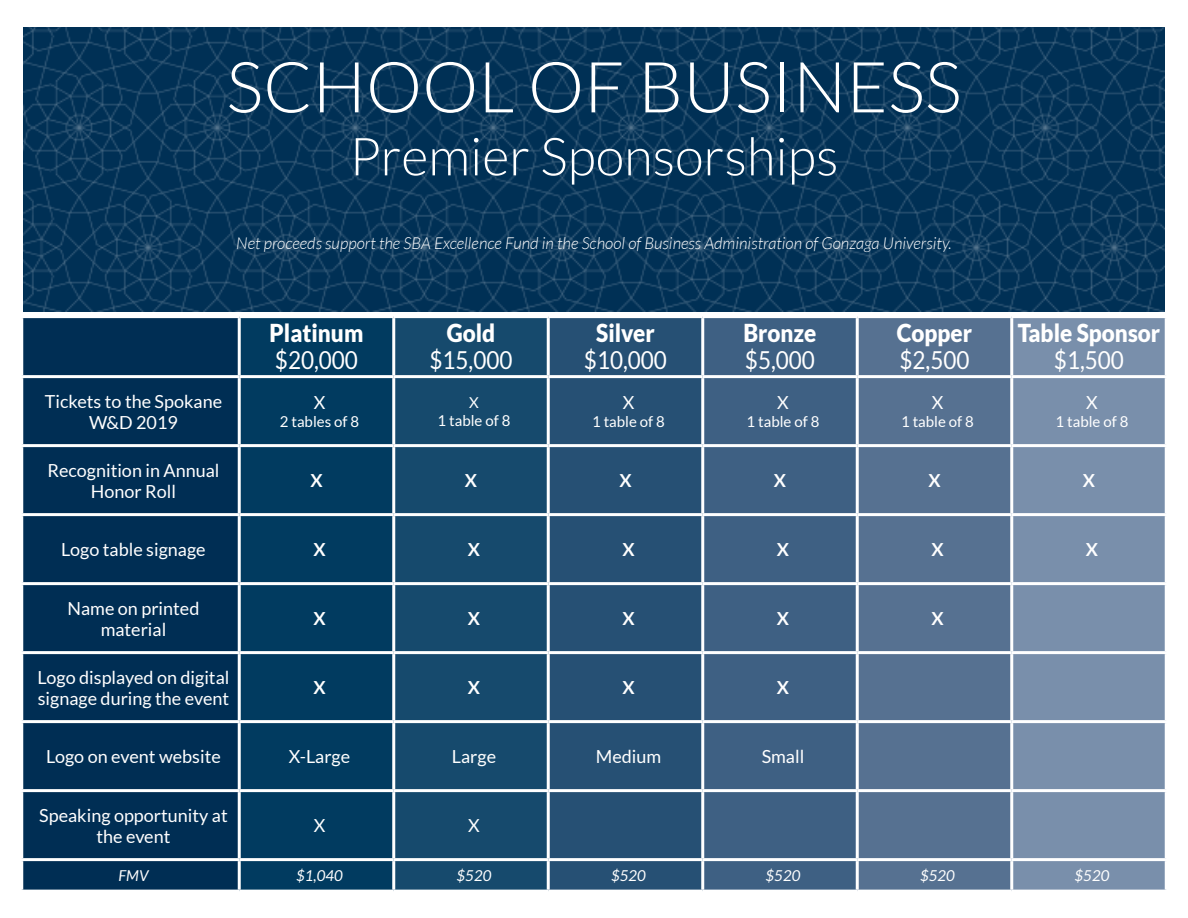
<style>
.page{position:relative;width:1188px;height:918px;background:#fff}
.page>*{position:absolute;margin:0;border:0;box-sizing:border-box;transform-origin:0 0}
.t1{font:300 70.5px "Lato";color:#fff}
.t2{font:300 52.5px "Lato";color:#fff}
.t3{font:900 24.75px/27px "Lato";color:#fff;scale:.91 1}
.t4{font:24.75px/27px "Lato";color:#fff;text-align:center;scale:.91 1}
.t5{font:18px/21.6px "Lato";color:#fff;text-align:center}
.t6{font:700 18px "Lato";color:#fff}
.t7{font:italic 300 16.5px "Lato";color:#fff}
.t8{font:15px/18px "Lato";color:#fff;text-align:center}
.t9{font:italic 15px "Lato";color:#fff}
.s1{font-weight:400}
.s2{font-weight:900}
</style>
<div class="page">
<img style="left:23px;top:27px;width:1142px;height:285px">
<div style="left:23px;top:318px;width:215px;height:572px;background:#002e54"></div>
<div style="left:241px;top:318px;width:151px;height:572px;background:#013b60"></div>
<div style="left:395px;top:318px;width:152px;height:572px;background:#164a6d"></div>
<div style="left:550px;top:318px;width:151px;height:572px;background:#265074"></div>
<div style="left:704px;top:318px;width:152px;height:572px;background:#3e6083"></div>
<div style="left:859px;top:318px;width:151px;height:572px;background:#567191"></div>
<div style="left:1013px;top:318px;width:152px;height:572px;background:#798fab"></div>
<hr style="left:703px;top:513px;width:154px;height:3px;background:#fff">
<hr style="left:857px;top:513px;width:155px;height:3px;background:#fff">
<hr style="left:1012px;top:513px;width:156px;height:3px;background:#fff">
<hr style="left:703px;top:582px;width:154px;height:3px;background:#fff">
<hr style="left:857px;top:582px;width:155px;height:3px;background:#fff">
<hr style="left:1012px;top:582px;width:156px;height:3px;background:#fff">
<hr style="left:703px;top:651px;width:154px;height:3px;background:#fff">
<hr style="left:857px;top:651px;width:155px;height:3px;background:#fff">
<hr style="left:1012px;top:651px;width:156px;height:3px;background:#fff">
<hr style="left:703px;top:720px;width:154px;height:3px;background:#fff">
<hr style="left:857px;top:720px;width:155px;height:3px;background:#fff">
<hr style="left:1012px;top:720px;width:156px;height:3px;background:#fff">
<hr style="left:703px;top:444px;width:154px;height:3px;background:#fff">
<hr style="left:857px;top:444px;width:155px;height:3px;background:#fff">
<hr style="left:1012px;top:444px;width:156px;height:3px;background:#fff">
<hr style="left:703px;top:789px;width:154px;height:3px;background:#fff">
<hr style="left:857px;top:789px;width:155px;height:3px;background:#fff">
<hr style="left:1012px;top:789px;width:156px;height:3px;background:#fff">
<hr style="left:703px;top:858px;width:154px;height:3px;background:#fff">
<hr style="left:857px;top:858px;width:155px;height:3px;background:#fff">
<hr style="left:1012px;top:858px;width:156px;height:3px;background:#fff">
<hr style="left:20px;top:444px;width:219px;height:3px;background:#fff">
<hr style="left:239px;top:444px;width:155px;height:3px;background:#fff">
<hr style="left:394px;top:444px;width:154px;height:3px;background:#fff">
<hr style="left:548px;top:444px;width:155px;height:3px;background:#fff">
<hr style="left:20px;top:513px;width:219px;height:3px;background:#fff">
<hr style="left:239px;top:513px;width:155px;height:3px;background:#fff">
<hr style="left:394px;top:513px;width:154px;height:3px;background:#fff">
<hr style="left:548px;top:513px;width:155px;height:3px;background:#fff">
<hr style="left:20px;top:582px;width:219px;height:3px;background:#fff">
<hr style="left:239px;top:582px;width:155px;height:3px;background:#fff">
<hr style="left:394px;top:582px;width:154px;height:3px;background:#fff">
<hr style="left:548px;top:582px;width:155px;height:3px;background:#fff">
<hr style="left:20px;top:651px;width:219px;height:3px;background:#fff">
<hr style="left:239px;top:651px;width:155px;height:3px;background:#fff">
<hr style="left:394px;top:651px;width:154px;height:3px;background:#fff">
<hr style="left:548px;top:651px;width:155px;height:3px;background:#fff">
<hr style="left:20px;top:720px;width:219px;height:3px;background:#fff">
<hr style="left:239px;top:720px;width:155px;height:3px;background:#fff">
<hr style="left:394px;top:720px;width:154px;height:3px;background:#fff">
<hr style="left:548px;top:720px;width:155px;height:3px;background:#fff">
<hr style="left:20px;top:789px;width:219px;height:3px;background:#fff">
<hr style="left:239px;top:789px;width:155px;height:3px;background:#fff">
<hr style="left:394px;top:789px;width:154px;height:3px;background:#fff">
<hr style="left:548px;top:789px;width:155px;height:3px;background:#fff">
<hr style="left:20px;top:858px;width:219px;height:3px;background:#fff">
<hr style="left:239px;top:858px;width:155px;height:3px;background:#fff">
<hr style="left:394px;top:858px;width:154px;height:3px;background:#fff">
<hr style="left:548px;top:858px;width:155px;height:3px;background:#fff">
<hr style="left:20px;top:375px;width:219px;height:3px;background:#fff">
<hr style="left:239px;top:375px;width:155px;height:3px;background:#fff">
<hr style="left:394px;top:375px;width:154px;height:3px;background:#fff">
<hr style="left:548px;top:375px;width:155px;height:3px;background:#fff">
<hr style="left:703px;top:375px;width:154px;height:3px;background:#fff">
<hr style="left:857px;top:375px;width:155px;height:3px;background:#fff">
<hr style="left:1012px;top:375px;width:156px;height:3px;background:#fff">
<p class="t1" style="left:226px;top:49px;width:737px">SCHOOL OF BUSINESS</p>
<p class="t2" style="left:349px;top:128px;width:491px">Premier Sponsorships</p>
<p class="t7" style="left:236px;top:235px;width:717px">Net proceeds support the SBA Excellence Fund in the School of Business Administration of Gonzaga University.</p>
<p class="t3" style="left:270px;top:319px;width:105px">Platinum <span class="s1">$20,000</span></p>
<p class="t4" style="left:429px;top:320px;width:93px"><span class="s2">Gold </span>$15,000</p>
<p class="t4" style="left:584px;top:320px;width:93px"><span class="s2">Silver </span>$10,000</p>
<p class="t3" style="left:743px;top:319px;width:82px">Bronze <span class="s1">$5,000</span></p>
<p class="t3" style="left:897px;top:319px;width:84px">Copper</p>
<p class="t4" style="left:899px;top:347px;width:78px">$2,500</p>
<p class="t5" style="left:45px;top:390px;width:179px">Tickets to the Spokane<br>W&amp;D 2019</p>
<p class="t5" style="left:314px;top:392px;width:13px">X</p>
<p class="t8" style="left:280px;top:413px;width:81px">2 tables of 8</p>
<p class="t8" style="left:438px;top:394px;width:74px">X<br>1 table of 8</p>
<p class="t5" style="left:623px;top:392px;width:13px">X</p>
<p class="t8" style="left:592px;top:413px;width:74px">1 table of 8</p>
<p class="t5" style="left:777px;top:392px;width:13px">X</p>
<p class="t8" style="left:747px;top:413px;width:74px">1 table of 8</p>
<p class="t5" style="left:932px;top:392px;width:13px">X</p>
<p class="t8" style="left:901px;top:413px;width:74px">1 table of 8</p>
<p class="t3" style="left:1018px;top:319px;width:158px">Table Sponsor</p>
<p class="t4" style="left:1054px;top:347px;width:78px">$1,500</p>
<p class="t5" style="left:1086px;top:392px;width:13px">X</p>
<p class="t8" style="left:1056px;top:413px;width:74px">1 table of 8</p>
<p class="t5" style="left:47px;top:459px;width:174px">Recognition in Annual<br>Honor Roll</p>
<p class="t6" style="left:310px;top:470px;width:14px">X</p>
<p class="t6" style="left:465px;top:470px;width:14px">X</p>
<p class="t6" style="left:619px;top:470px;width:14px">X</p>
<p class="t6" style="left:774px;top:470px;width:14px">X</p>
<p class="t6" style="left:928px;top:470px;width:14px">X</p>
<p class="t6" style="left:1083px;top:470px;width:14px">X</p>
<p class="t5" style="left:61px;top:539px;width:146px">Logo table signage</p>
<p class="t6" style="left:313px;top:539px;width:14px">X</p>
<p class="t6" style="left:468px;top:539px;width:14px">X</p>
<p class="t6" style="left:622px;top:539px;width:14px">X</p>
<p class="t6" style="left:777px;top:539px;width:14px">X</p>
<p class="t6" style="left:931px;top:539px;width:14px">X</p>
<p class="t6" style="left:1086px;top:539px;width:14px">X</p>
<p class="t5" style="left:68px;top:597px;width:133px">Name on printed material</p>
<p class="t6" style="left:313px;top:608px;width:14px">X</p>
<p class="t6" style="left:468px;top:608px;width:14px">X</p>
<p class="t6" style="left:622px;top:608px;width:14px">X</p>
<p class="t6" style="left:777px;top:608px;width:14px">X</p>
<p class="t6" style="left:931px;top:608px;width:14px">X</p>
<p class="t5" style="left:38px;top:666px;width:193px;text-align:left">Logo displayed on digital signage during the event</p>
<p class="t6" style="left:313px;top:677px;width:14px">X</p>
<p class="t6" style="left:468px;top:677px;width:14px">X</p>
<p class="t6" style="left:622px;top:677px;width:14px">X</p>
<p class="t6" style="left:777px;top:677px;width:14px">X</p>
<p class="t5" style="left:46px;top:746px;width:176px">Logo on event website</p>
<p class="t5" style="left:289px;top:746px;width:63px">X-Large</p>
<p class="t5" style="left:452px;top:746px;width:46px">Large</p>
<p class="t5" style="left:596px;top:746px;width:67px">Medium</p>
<p class="t5" style="left:762px;top:746px;width:44px">Small</p>
<p class="t5" style="left:39px;top:804px;width:190px">Speaking opportunity at the event</p>
<p class="t5" style="left:314px;top:815px;width:13px">X</p>
<p class="t5" style="left:468px;top:815px;width:13px">X</p>
<p class="t9" style="left:119px;top:868px;width:31px">FMV</p>
<p class="t9" style="left:296px;top:868px;width:48px">$1,040</p>
<p class="t9" style="left:457px;top:868px;width:36px">$520</p>
<p class="t9" style="left:611px;top:868px;width:36px">$520</p>
<p class="t9" style="left:766px;top:868px;width:36px">$520</p>
<p class="t9" style="left:920px;top:868px;width:36px">$520</p>
<p class="t9" style="left:1075px;top:868px;width:36px">$520</p>
</div>
